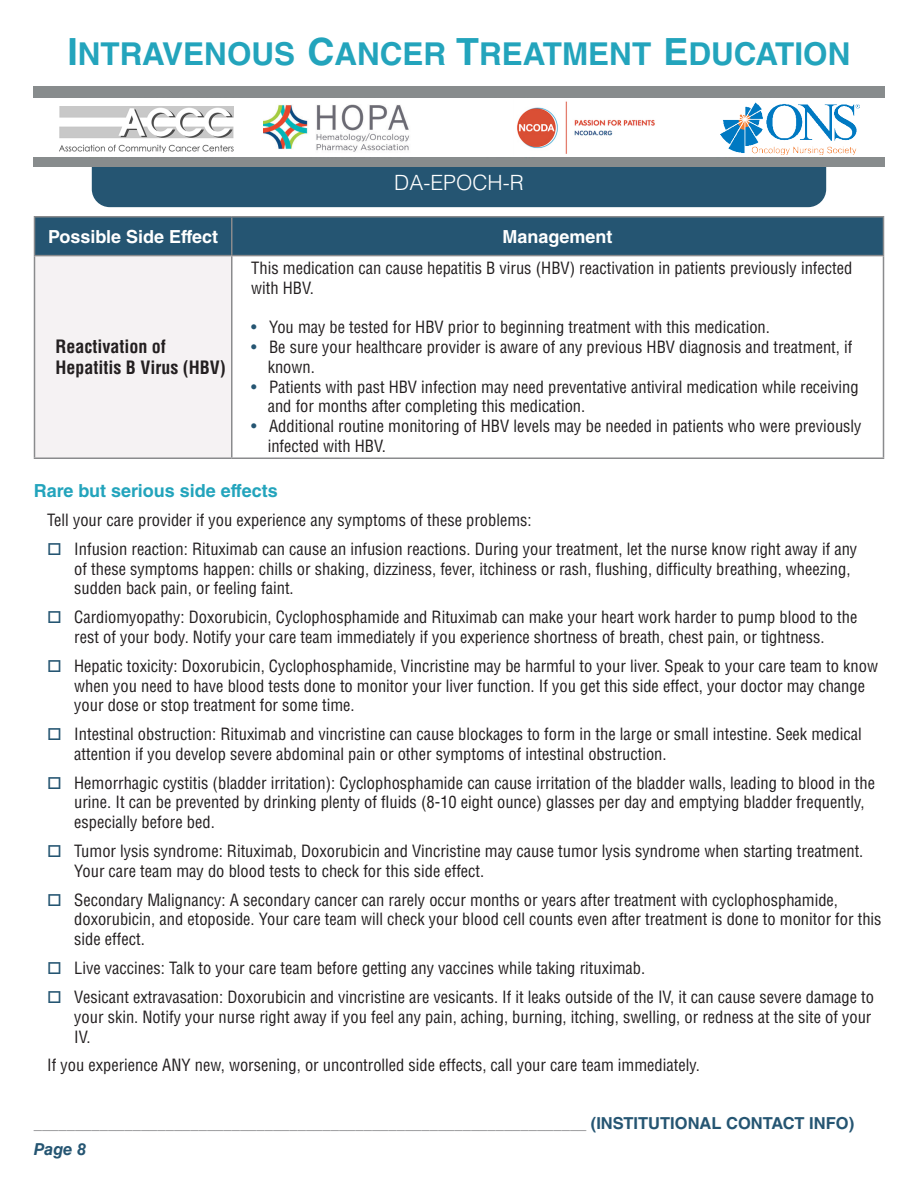
<style>
.page{position:relative;width:918px;height:1188px;background:#fff}
.page>*{position:absolute;margin:0;border:0;box-sizing:border-box;transform-origin:0 0}
.t1{font:700 31.5px "Helvetica LT Std";color:#23a4bc}
.t2{font:300 21px "Helvetica LT Std";color:#fff}
.table_bold_text{font:700 condensed 18px/21.6px "Helvetica LT Std";color:#231f20}
.table_column_head{font:700 18px "Helvetica LT Std";color:#fff}
.subhead{font:700 18px "Helvetica LT Std";color:#23a4bc}
.text{font:condensed 16.5px/19.8px "Helvetica LT Std";color:#231f20}
.table_Roman_text{font:condensed 16.5px/19.8px "Helvetica LT Std";color:#231f20}
.contact_info_head{font:condensed 16.5px "Helvetica LT Std";color:#8a8b8d}
.t3{font:italic 700 16.5px "Helvetica LT Std";color:#255572}
.s1{font-size:37.5px}
.s2{color:#255572}
.s3{font-weight:700;font-stretch:normal;color:#255572}
</style>
<div class="page">
<div style="left:92px;top:137px;width:734px;height:70px;background:#255572;border-radius:18px"></div>
<div style="left:34px;top:87px;width:850px;height:80px;background:#888c8d"></div>
<div style="left:34px;top:98px;width:866px;height:59px;background:#fff"></div>
<img style="left:264px;top:104px;width:146px;height:48px">
<img style="left:720px;top:102px;width:140px;height:53px">
<img style="left:59px;top:107px;width:175px;height:45px">
<img style="left:517px;top:101px;width:138px;height:53px">
<div style="left:35px;top:218px;width:848px;height:37px;background:#255572"></div>
<div style="left:34px;top:256px;width:198px;height:202px;background:#f5f2f3"></div>
<hr style="left:231px;top:256px;width:1px;height:202px;background:#8a8b8d">
<hr style="left:34px;top:256px;width:1px;height:202px;background:#8a8b8d">
<hr style="left:883px;top:256px;width:1px;height:202px;background:#8a8b8d">
<hr style="left:34px;top:255px;width:198px;height:1px;background:#8a8b8d">
<hr style="left:232px;top:255px;width:652px;height:1px;background:#8a8b8d">
<hr style="left:34px;top:458px;width:198px;height:1px;background:#8a8b8d">
<hr style="left:232px;top:458px;width:652px;height:1px;background:#8a8b8d">
<hr style="left:34px;top:216px;width:198px;height:2px;background:#8a8b8d">
<hr style="left:34px;top:218px;width:1px;height:37px;background:#8a8b8d">
<hr style="left:232px;top:216px;width:652px;height:2px;background:#8a8b8d">
<hr style="left:231px;top:218px;width:1px;height:37px;background:#8a8b8d">
<hr style="left:883px;top:218px;width:1px;height:37px;background:#8a8b8d">
<h1 class="t1" style="left:67px;top:35px;width:785px"><span class="s1">I</span>NTRAVENOUS <span class="s1">C</span>ANCER <span class="s1">T</span>REATMENT <span class="s1">E</span>DUCATION</h1>
<p class="t2" style="left:394px;top:169px;width:131px">DA-EPOCH-R</p>
<p class="table_column_head" style="left:48px;top:225px;width:172px">Possible Side Effect</p>
<p class="table_column_head" style="left:503px;top:225px;width:112px">Management</p>
<p class="table_Roman_text" style="left:251px;top:258px;width:603px">This medication can cause hepatitis B virus (HBV) reactivation in patients previously infected with HBV.</p>
<p class="table_Roman_text" style="left:251px;top:317px;width:520px"><span class="s2">•</span> You may be tested for HBV prior to beginning treatment with this medication.</p>
<p class="table_Roman_text" style="left:251px;top:337px;width:603px"><span class="s2">•</span> Be sure your healthcare provider is aware of any previous HBV diagnosis and treatment, if</p>
<p class="table_Roman_text" style="left:268px;top:357px;width:49px">known.</p>
<p class="table_Roman_text" style="left:251px;top:377px;width:609px"><span class="s2">•</span> Patients with past HBV infection may need preventative antiviral medication while receiving</p>
<p class="table_Roman_text" style="left:268px;top:396px;width:319px">and for months after completing this medication.</p>
<p class="table_Roman_text" style="left:251px;top:416px;width:612px"><span class="s2">•</span> Additional routine monitoring of HBV levels may be needed in patients who were previously</p>
<p class="table_Roman_text" style="left:268px;top:436px;width:120px">infected with HBV.</p>
<p class="subhead" style="left:34px;top:480px;width:246px">Rare but serious side effects</p>
<p class="text" style="left:47px;top:510px;width:486px">Tell your care provider if you experience any symptoms of these problems:</p>
<p class="text" style="left:74px;top:539px;width:785px;text-indent:-27px"><span class="s2">□</span> Infusion reaction: Rituximab can cause an infusion reactions. During your treatment, let the nurse know right away if any of these symptoms happen: chills or shaking, dizziness, fever, itchiness or rash, flushing, difficulty breathing, wheezing, sudden back pain, or feeling faint.</p>
<p class="text" style="left:47px;top:607px;width:812px;text-align:center"><span class="s2">□</span> Cardiomyopathy: Doxorubicin, Cyclophosphamide and Rituximab can make your heart work harder to pump blood to the rest of your body. Notify your care team immediately if you experience shortness of breath, chest pain, or tightness.</p>
<p class="text" style="left:74px;top:656px;width:805px;text-indent:-27px"><span class="s2">□</span> Hepatic toxicity: Doxorubicin, Cyclophosphamide, Vincristine may be harmful to your liver. Speak to your care team to know when you need to have blood tests done to monitor your liver function. If you get this side effect, your doctor may change your dose or stop treatment for some time.</p>
<p class="text" style="left:74px;top:724px;width:789px;text-indent:-27px"><span class="s2">□</span> Intestinal obstruction: Rituximab and vincristine can cause blockages to form in the large or small intestine. Seek medical attention if you develop severe abdominal pain or other symptoms of intestinal obstruction.</p>
<p class="text" style="left:74px;top:773px;width:802px;text-indent:-27px"><span class="s2">□</span> Hemorrhagic cystitis (bladder irritation): Cyclophosphamide can cause irritation of the bladder walls, leading to blood in the urine. It can be prevented by drinking plenty of fluids (8-10 eight ounce) glasses per day and emptying bladder frequently, especially before bed.</p>
<p class="text" style="left:74px;top:841px;width:791px;text-indent:-27px"><span class="s2">□</span> Tumor lysis syndrome: Rituximab, Doxorubicin and Vincristine may cause tumor lysis syndrome when starting treatment.<br>Your care team may do blood tests to check for this side effect.</p>
<p class="text" style="left:74px;top:890px;width:809px;text-indent:-27px"><span class="s2">□</span> Secondary Malignancy: A secondary cancer can rarely occur months or years after treatment with cyclophosphamide, doxorubicin, and etoposide. Your care team will check your blood cell counts even after treatment is done to monitor for this side effect.</p>
<p class="text" style="left:47px;top:958px;width:599px"><span class="s2">□</span> Live vaccines: Talk to your care team before getting any vaccines while taking rituximab.</p>
<p class="text" style="left:74px;top:987px;width:801px;text-indent:-27px"><span class="s2">□</span> Vesicant extravasation: Doxorubicin and vincristine are vesicants. If it leaks outside of the IV, it can cause severe damage to your skin. Notify your nurse right away if you feel any pain, aching, burning, itching, swelling, or redness at the site of your<br>IV.</p>
<p class="text" style="left:47px;top:1055px;width:654px">If you experience ANY new, worsening, or uncontrolled side effects, call your care team immediately.</p>
<p class="table_bold_text" style="left:56px;top:335px;width:172px">Reactivation of<br>Hepatitis B Virus (HBV)</p>
<p class="contact_info_head" style="left:34px;top:1113px;width:822px">___________________________________________________________________ <span class="s3">(INSTITUTIONAL CONTACT INFO)</span></p>
<p class="t3" style="left:34px;top:1139px;width:54px">Page 8</p>
</div>
